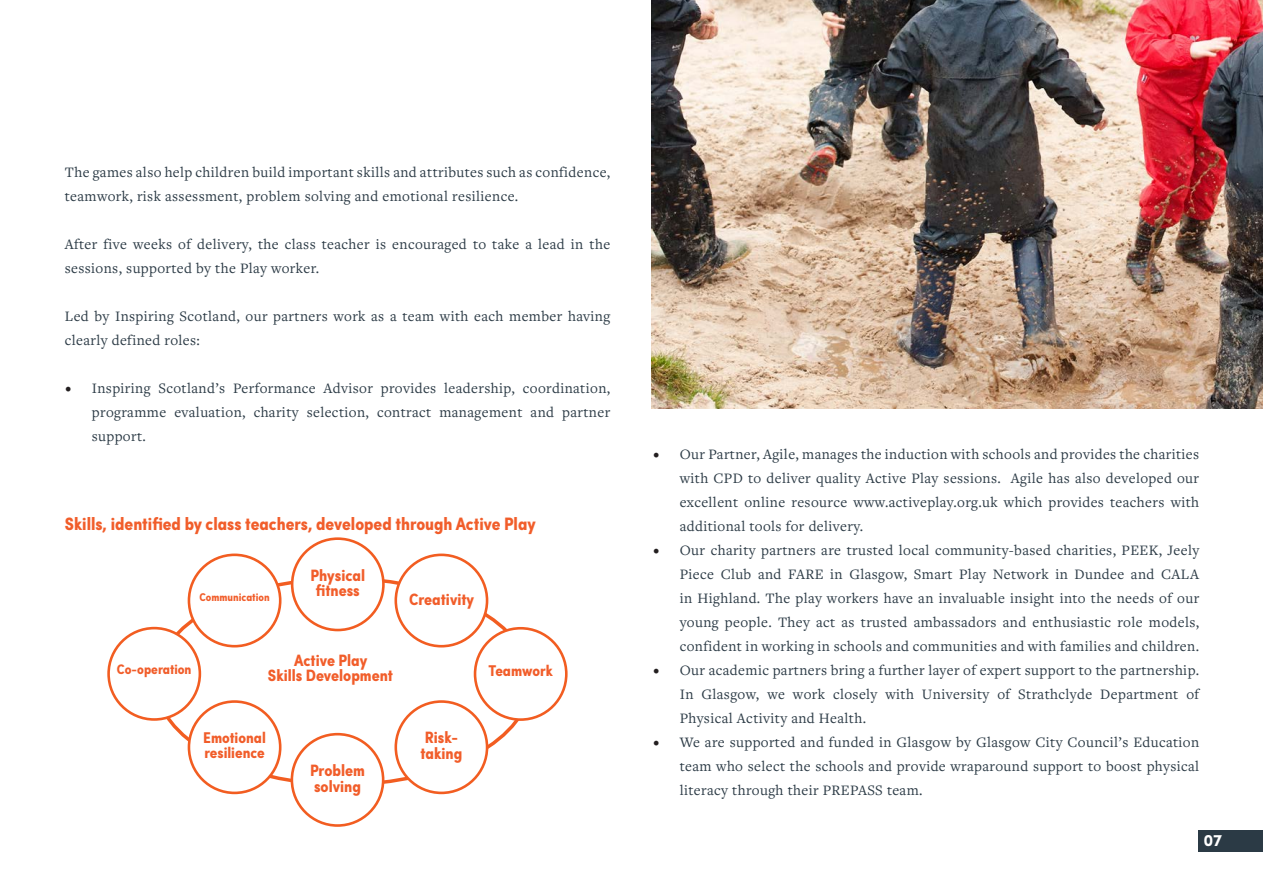
<style>
.page{position:relative;width:1263px;height:893px;background:#fff}
.page>*{position:absolute;margin:0;border:0;box-sizing:border-box;transform-origin:0 0}
.t1{font:700 condensed 18px "Sofia Pro";color:#f15d2a}
.t2{font:700 condensed 16.5px/15.6px "Sofia Pro";color:#f15d2a}
.t3{font:700 16.5px "Sofia Pro";color:#fff}
.t4{font:700 condensed 15.6px/15.6px "Sofia Pro";color:#f15d2a}
.t5{font:15px/24px "Freight Text Pro";letter-spacing:.025em;color:#2b3a45;text-align:justify}
.t6{font:700 condensed 13.8px "Sofia Pro";color:#f15d2a}
.t7{font:700 condensed 11.25px "Sofia Pro";color:#f15d2a}
.s1{font-family:"Minion Pro";font-size:18px;color:#231f20}
</style>
<div class="page">
<div style="left:1198px;top:831px;width:65px;height:21px;background:#2b3a45"></div>
<div style="left:188px;top:553px;width:93px;height:94px;border:3px solid #f25d21;border-radius:50%"></div>
<div style="left:188px;top:700px;width:93px;height:94px;border:3px solid #f25d21;border-radius:50%"></div>
<div style="left:291px;top:733px;width:93px;height:94px;border:3px solid #f25d21;border-radius:50%"></div>
<div style="left:394px;top:700px;width:94px;height:94px;border:3px solid #f25d21;border-radius:50%"></div>
<div style="left:291px;top:537px;width:94px;height:94px;border:3px solid #f25d21;border-radius:50%"></div>
<div style="left:394px;top:554px;width:94px;height:93px;border:3px solid #f25d21;border-radius:50%"></div>
<div style="left:107px;top:627px;width:94px;height:94px;border:3px solid #f25d21;border-radius:50%"></div>
<div style="left:474px;top:627px;width:94px;height:94px;border:3px solid #f25d21;border-radius:50%"></div>
<img style="left:652px;top:0;width:611px;height:408px">
<p class="t5" style="left:65px;top:160px;width:547px">The games also help children build important skills and attributes such as confidence, teamwork, risk assessment, problem solving and emotional resilience.</p>
<p class="t5" style="left:65px;top:232px;width:547px">After five weeks of delivery, the class teacher is encouraged to take a lead in the sessions, supported by the Play worker.</p>
<p class="t5" style="left:65px;top:304px;width:547px">Led by Inspiring Scotland, our partners work as a team with each member having clearly defined roles:</p>
<p class="t5" style="left:92px;top:376px;width:520px;text-indent:-27px"><span class="s1">•</span> Inspiring Scotland’s Performance Advisor provides leadership, coordination, programme evaluation, charity selection, contract management and partner support.</p>
<p class="t1" style="left:65px;top:512px;width:472px">Skills, identified by class teachers, developed through Active Play</p>
<p class="t7" style="left:199px;top:590px;width:72px">Communication</p>
<p class="t2" style="left:310px;top:567px;width:56px;text-align:center">Physical fitness</p>
<p class="t2" style="left:409px;top:591px;width:67px">Creativity</p>
<p class="t6" style="left:117px;top:661px;width:76px">Co-operation</p>
<p class="t2" style="left:294px;top:652px;width:75px">Active Play</p>
<p class="t2" style="left:268px;top:667px;width:127px">Skills Development</p>
<p class="t4" style="left:488px;top:662px;width:66px">Teamwork</p>
<p class="t4" style="left:203px;top:729px;width:64px">Emotional resilience</p>
<p class="t2" style="left:310px;top:762px;width:56px">Problem solving</p>
<p class="t2" style="left:420px;top:730px;width:44px">Risk&shy;taking</p>
<p class="t5" style="left:680px;top:442px;width:521px;text-indent:-27px"><span class="s1">•</span> Our Partner, Agile, manages the induction with schools and provides the charities with CPD to deliver quality Active Play sessions. Agile has also developed our excellent online resource www.activeplay.org.uk which provides teachers with additional tools for delivery.</p>
<p class="t5" style="left:680px;top:538px;width:521px;text-indent:-27px"><span class="s1">•</span> Our charity partners are trusted local community-based charities, PEEK, Jeely Piece Club and FARE in Glasgow, Smart Play Network in Dundee and CALA in Highland. The play workers have an invaluable insight into the needs of our young people. They act as trusted ambassadors and enthusiastic role models, confident in working in schools and communities and with families and children.</p>
<p class="t5" style="left:680px;top:658px;width:521px;text-indent:-27px"><span class="s1">•</span> Our academic partners bring a further layer of expert support to the partnership.<br>In Glasgow, we work closely with University of Strathclyde Department of Physical Activity and Health.</p>
<p class="t5" style="left:680px;top:730px;width:521px;text-indent:-27px"><span class="s1">•</span> We are supported and funded in Glasgow by Glasgow City Council’s Education team who select the schools and provide wraparound support to boost physical literacy through their PREPASS team.</p>
<p class="t3" style="left:1203px;top:828px;width:20px">07</p>
</div>
